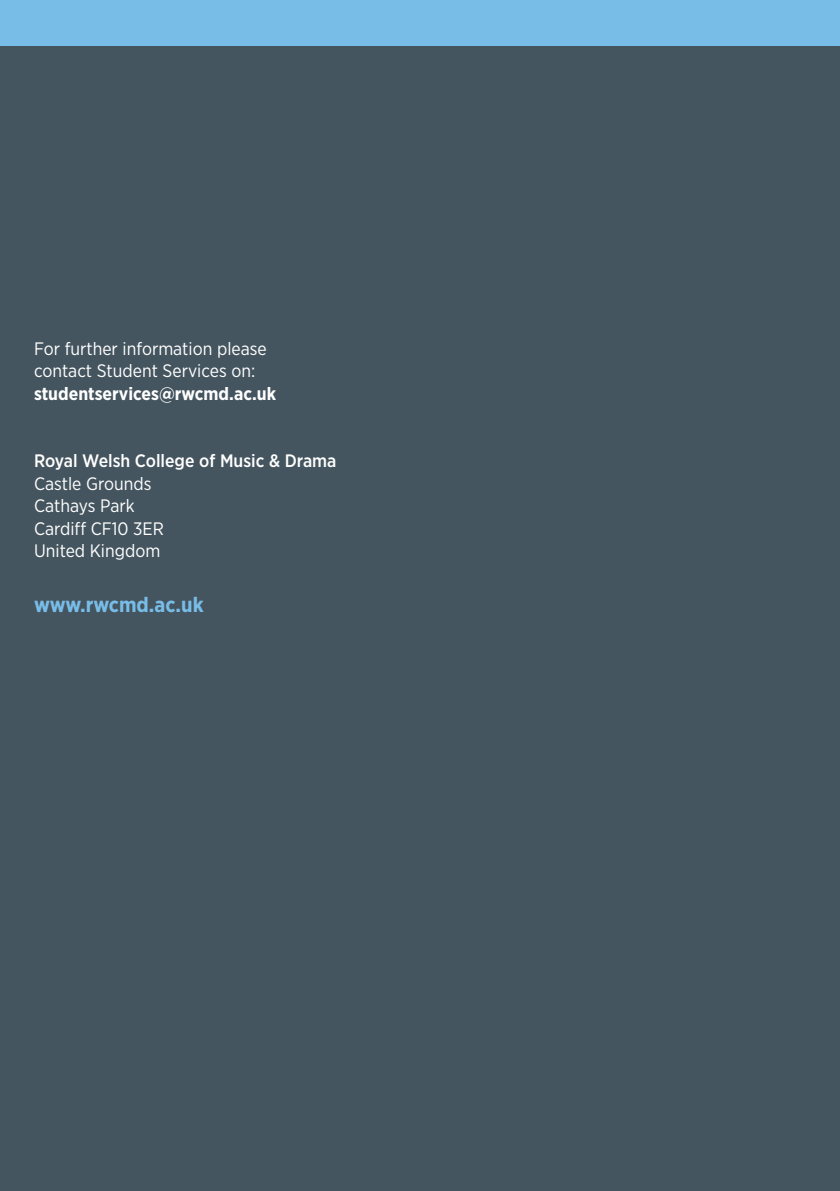
<style>
.page{position:relative;width:840px;height:1191px;background:#fff}
.page>*{position:absolute;margin:0;border:0;box-sizing:border-box;transform-origin:0 0}
.t1{font:700 21px "Gotham Narrow";color:#78bde8}
.t2{font:18px/22.4px "Gotham Narrow";color:#fff}
.t3{font:500 18px "Gotham Narrow";color:#fff}
.t4{font:700 18px "Gotham Narrow";color:#fff}
</style>
<div class="page">
<div style="left:0;top:0;width:839px;height:1191px;background:#45555f"></div>
<div style="left:0;top:0;width:839px;height:45px;background:#78bde8"></div>
<p class="t2" style="left:34px;top:338px;width:234px">For further information please contact Student Services on:</p>
<p class="t4" style="left:34px;top:387px;width:243px">studentservices@rwcmd.ac.uk</p>
<p class="t3" style="left:34px;top:454px;width:304px">Royal Welsh College of Music &amp; Drama</p>
<p class="t2" style="left:34px;top:473px;width:131px">Castle Grounds<br>Cathays Park<br>Cardiff CF10 3ER<br>United Kingdom</p>
<p class="t1" style="left:34px;top:597px;width:171px">www.rwcmd.ac.uk</p>
</div>
